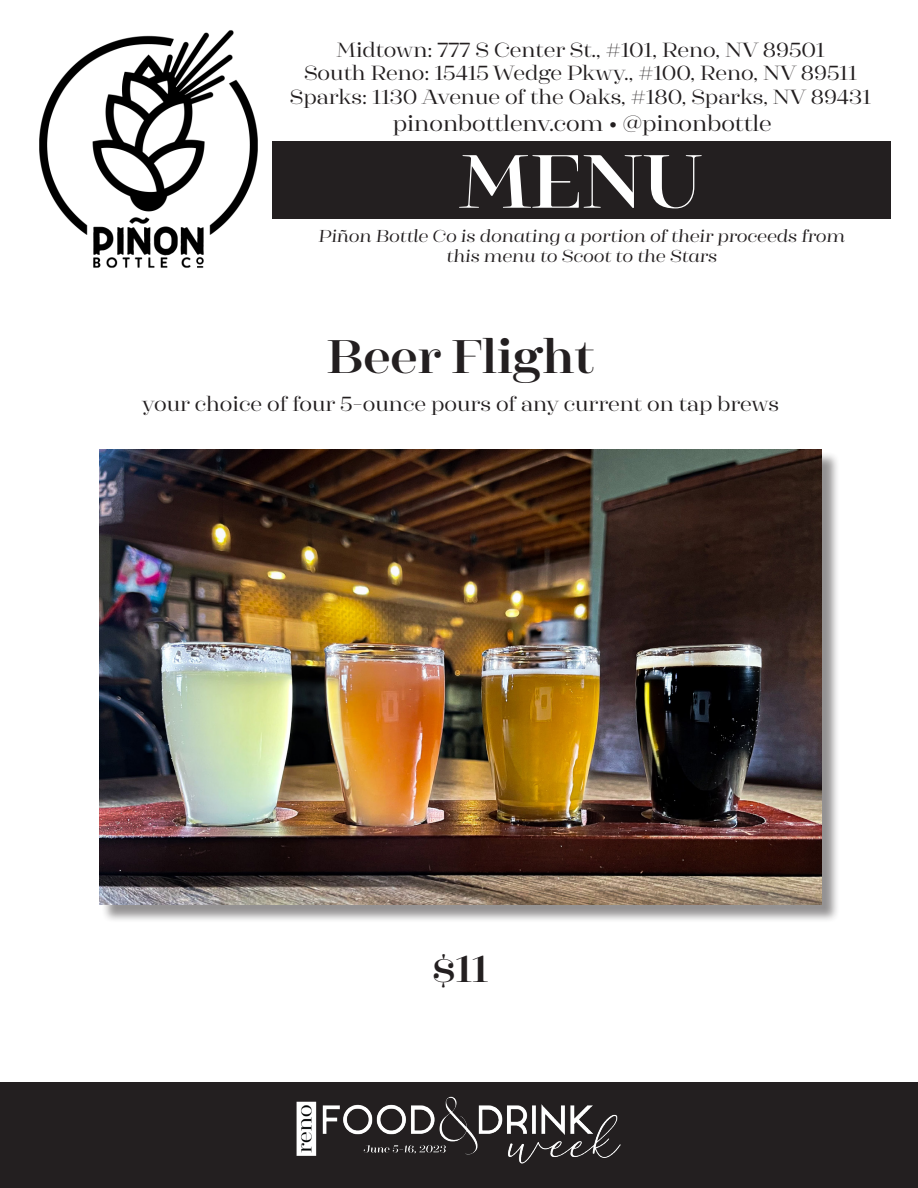
<style>
.page{position:relative;width:918px;height:1188px;background:#fff}
.page>*{position:absolute;margin:0;border:0;box-sizing:border-box;transform-origin:0 0}
.t1{font:700 72px "Cagliari";color:#fff}
.t2{font:700 45px "Cagliari";color:#231f20}
.t3{font:700 36px "Cagliari";color:#231f20}
.t4{font:21px "Cagliari";color:#231f20}
.t5{font:19.5px/23.4px "Cagliari";color:#231f20;text-align:center}
.t6{font:italic 16.5px/19.8px "Cagliari";color:#231f20;text-align:center}
</style>
<div class="page">
<div style="left:0;top:1083px;width:918px;height:105px;background:#231f20"></div>
<img style="left:296px;top:1096px;width:325px;height:68px">
<img style="left:39px;top:30px;width:219px;height:238px">
<div style="left:272px;top:141px;width:619px;height:77px;background:#231f20"></div>
<div style="left:101px;top:452px;width:740px;height:472px;background:#231f20;opacity:.49"></div>
<img style="left:99px;top:449px;width:723px;height:456px">
<p class="t5" style="left:304px;top:37px;width:555px">Midtown: 777 S Center St., #101, Reno, NV 89501<br>South Reno: 15415 Wedge Pkwy., #100, Reno, NV 89511</p>
<p class="t5" style="left:290px;top:84px;width:583px">Sparks: 1130 Avenue of the Oaks, #180, Sparks, NV 89431</p>
<p class="t4" style="left:393px;top:109px;width:380px">pinonbottlenv.com • @pinonbottle</p>
<p class="t1" style="left:460px;top:129px;width:244px">MENU</p>
<p class="t6" style="left:318px;top:226px;width:528px">Piñon Bottle Co is donating a portion of their proceeds from this menu to Scoot to the Stars</p>
<p class="t2" style="left:327px;top:323px;width:268px">Beer Flight</p>
<p class="t5" style="left:142px;top:391px;width:639px">your choice of four 5-ounce pours of any current on tap brews</p>
<p class="t3" style="left:432px;top:942px;width:58px">$11</p>
</div>
